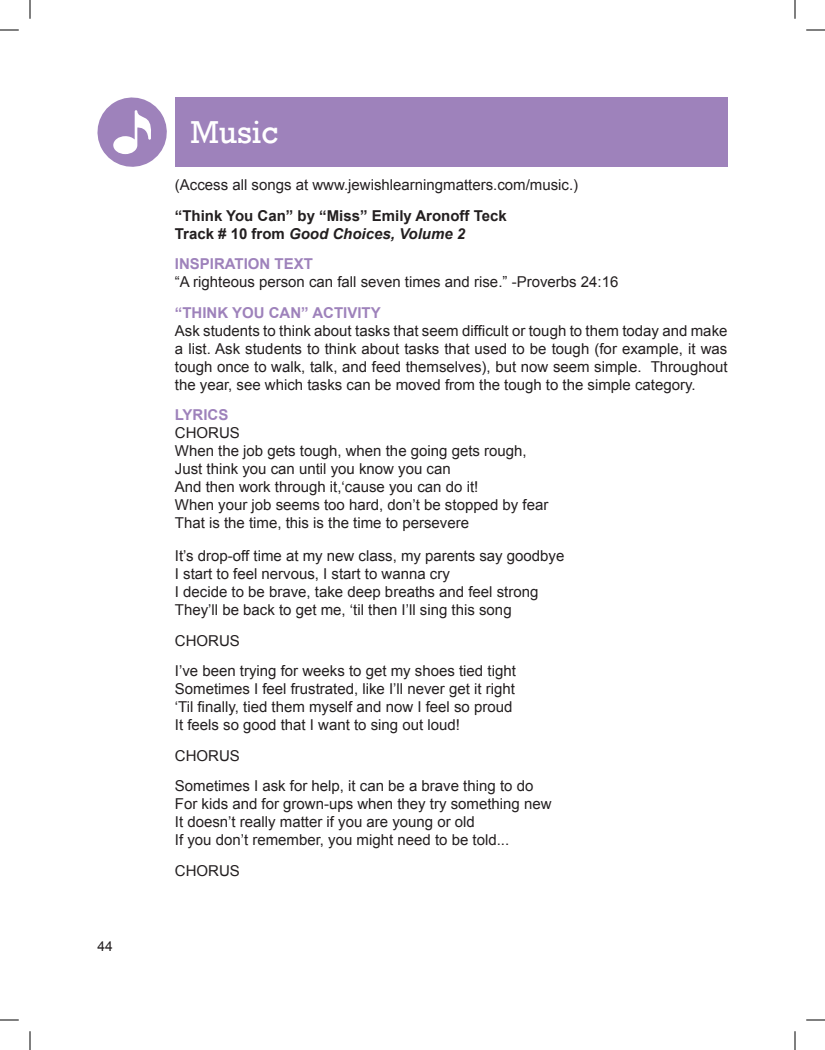
<style>
.page{position:relative;width:825px;height:1050px;background:#fff}
.page>*{position:absolute;margin:0;border:0;box-sizing:border-box;transform-origin:0 0}
.t1{font:32.5px "Rockwell";color:#fff}
.t2{font:15px/18px "Arial";color:#231f20}
.t3{font:700 15px/18px "Arial";color:#231f20}
.t4{font:700 15px "Arial";color:#9e82bb}
.t5{font:13.75px "Arial";color:#231f20}
.s1{font-style:italic}
</style>
<div class="page">
<div style="left:175px;top:98px;width:553px;height:69px;background:#9e82bb"></div>
<svg style="left:97px;top:97px;width:70px;height:70px"></svg>
<svg style="left:0;top:29px;width:19px;height:2px"></svg>
<svg style="left:806px;top:29px;width:19px;height:2px"></svg>
<svg style="left:0;top:1019px;width:19px;height:2px"></svg>
<svg style="left:806px;top:1019px;width:19px;height:2px"></svg>
<svg style="left:29px;top:0;width:2px;height:19px"></svg>
<svg style="left:29px;top:1031px;width:2px;height:19px"></svg>
<svg style="left:794px;top:0;width:2px;height:19px"></svg>
<svg style="left:794px;top:1031px;width:2px;height:19px"></svg>
<p class="t5" style="left:98px;top:937px;width:17px">44</p>
<h1 class="t1" style="left:190px;top:114px;width:90px">Music</h1>
<p class="t2" style="left:175px;top:176px;width:405px">(Access all songs at www.jewishlearningmatters.com/music.)</p>
<p class="t3" style="left:175px;top:207px;width:333px">“Think You Can” by “Miss” Emily Aronoff Teck<br>Track # 10 from <span class="s1">Good Choices, Volume 2</span></p>
<p class="t4" style="left:175px;top:254px;width:140px">Inspiration Text</p>
<p class="t2" style="left:175px;top:273px;width:445px">“A righteous person can fall seven times and rise.” -Proverbs 24:16</p>
<p class="t4" style="left:175px;top:303px;width:207px">“Think You Can” Activity</p>
<p class="t2" style="left:175px;top:322px;width:554px;text-align:justify">Ask students to think about tasks that seem difficult or tough to them today and make a list. Ask students to think about tasks that used to be tough (for example, it was tough once to walk, talk, and feed themselves), but now seem simple. Throughout the year, see which tasks can be moved from the tough to the simple category.</p>
<p class="t4" style="left:175px;top:405px;width:53px">Lyrics</p>
<p class="t2" style="left:175px;top:424px;width:375px">CHORUS<br>When the job gets tough, when the going gets rough, Just think you can until you know you can<br>And then work through it,‘cause you can do it!<br>When your job seems too hard, don’t be stopped by fear That is the time, this is the time to persevere</p>
<p class="t2" style="left:175px;top:547px;width:391px">It’s drop-off time at my new class, my parents say goodbye I start to feel nervous, I start to wanna cry<br>I decide to be brave, take deep breaths and feel strong They’ll be back to get me, ‘til then I’ll sing this song</p>
<p class="t2" style="left:175px;top:625px;width:342px;line-height:30.5px">CHORUS<br>I’ve been trying for weeks to get my shoes tied tight</p>
<p class="t2" style="left:175px;top:680px;width:342px">Sometimes I feel frustrated, like I’ll never get it right ‘Til finally, tied them myself and now I feel so proud<br>It feels so good that I want to sing out loud!</p>
<p class="t2" style="left:175px;top:740px;width:360px;line-height:30.5px">CHORUS<br>Sometimes I ask for help, it can be a brave thing to do</p>
<p class="t2" style="left:175px;top:795px;width:378px">For kids and for grown-ups when they try something new<br>It doesn’t really matter if you are young or old<br>If you don’t remember, you might need to be told...</p>
<p class="t2" style="left:175px;top:862px;width:66px">CHORUS</p>
</div>
